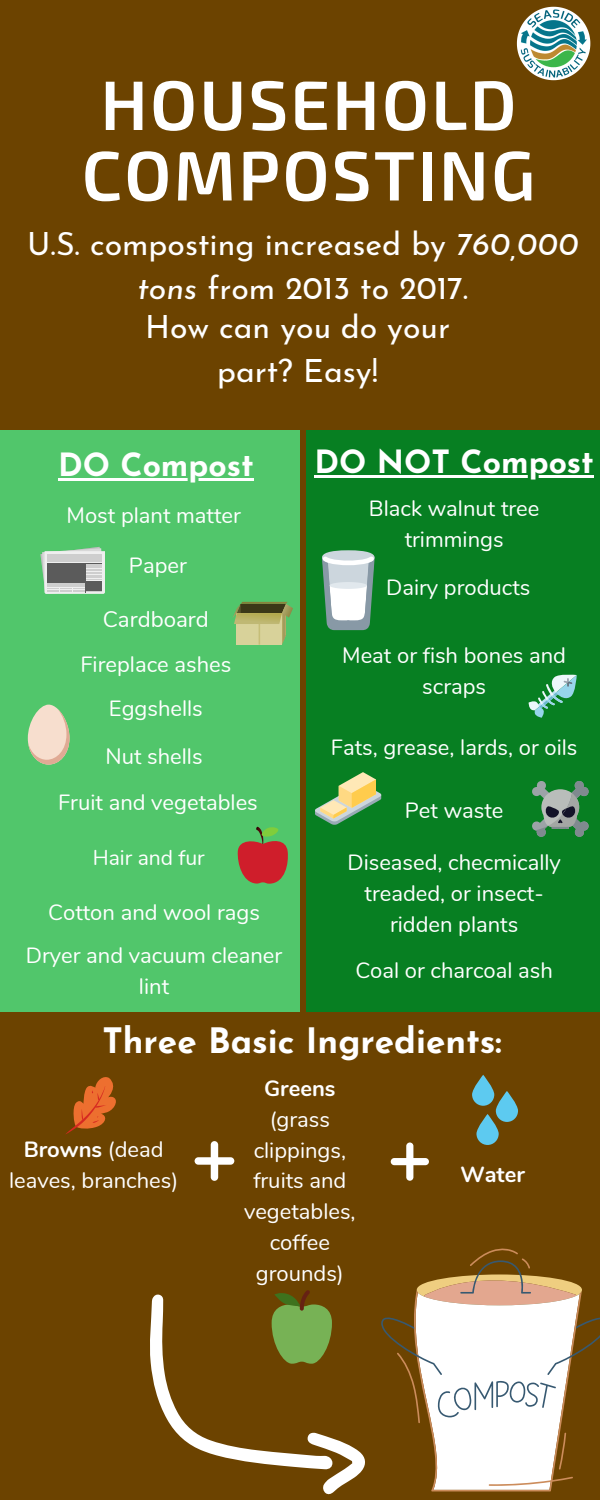
<style>
.page{position:relative;width:600px;height:1500px;background:#6c4300}
.page>*{position:absolute;margin:0;border:0;box-sizing:border-box;transform-origin:0 0}
.t1{font:600 70px/70.5px "Exo 2";letter-spacing:.03em;color:#fff}
.t2{font:700 35px "Josefin Sans";color:#fff}
.t3{font:32px/44.2px "Josefin Sans";color:#fff;text-align:center}
.t4{font:700 32px "Josefin Sans";color:#fff}
.t5{font:22.4px "Nunito";color:#fff}
.t6{font:22px/30.8px "Nunito";color:#fff;text-align:center}
.t7{font:700 22px "Nunito";color:#fff}
.t8{font:21.1px "Nunito";color:#fff}
.s1{font-style:italic}
.s2{font-weight:700}
</style>
<div class="page">
<div style="left:0;top:430px;width:299px;height:582px;background:#51c66b"></div>
<div style="left:307px;top:430px;width:293px;height:582px;background:#077f22"></div>
<svg style="left:391px;top:1142px;width:38px;height:39px"></svg>
<svg style="left:195px;top:1141px;width:39px;height:40px"></svg>
<svg style="left:66px;top:1077px;width:50px;height:57px"></svg>
<svg style="left:496px;top:1091px;width:22px;height:31px"></svg>
<svg style="left:476px;top:1114px;width:23px;height:31px"></svg>
<svg style="left:472px;top:1075px;width:22px;height:31px"></svg>
<svg style="left:233px;top:602px;width:60px;height:43px;background:#9daa6b"></svg>
<svg style="left:40px;top:547px;width:65px;height:47px;background:#a4b0a7"></svg>
<svg style="left:28px;top:705px;width:42px;height:60px"></svg>
<div style="left:322px;top:550px;width:52px;height:15px;background:#ccd6dd;border-radius:50%"></div>
<svg style="left:322px;top:555px;width:52px;height:75px;background:#bbcdca"></svg>
<hr style="left:332px;top:622px;width:34px;height:4px;background:#8899a6">
<svg style="left:529px;top:674px;width:48px;height:44px"></svg>
<svg style="left:532px;top:781px;width:57px;height:56px"></svg>
<svg style="left:150px;top:1290px;width:215px;height:204px"></svg>
<svg style="left:431px;top:1249px;width:120px;height:242px"></svg>
<svg style="left:381px;top:1260px;width:219px;height:230px"></svg>
<svg style="left:237px;top:826px;width:51px;height:58px"></svg>
<svg style="left:315px;top:772px;width:66px;height:53px"></svg>
<svg style="left:517px;top:7px;width:73px;height:46px"></svg>
<img style="left:518px;top:8px;width:71px;height:72px">
<hr style="left:58px;top:478px;width:196px;height:3px;background:#fff">
<hr style="left:315px;top:475px;width:279px;height:3px;background:#fff">
<h1 class="t1" style="left:82px;top:66px;width:455px">HOUSEHOLD<br>COMPOSTING</h1>
<h3 class="t3" style="left:27px;top:225px;width:553px">U.S. composting increased by <span class="s1">760,000 tons</span> from 2013 to 2017.</h3>
<h3 class="t3" style="left:145px;top:307px;width:306px">How can you do your part? Easy!</h3>
<h3 class="t4" style="left:58px;top:452px;width:197px">DO Compost</h3>
<h3 class="t4" style="left:315px;top:449px;width:281px">DO NOT Compost</h3>
<p class="t6" style="left:67px;top:500px;width:176px">Most plant matter</p>
<p class="t6" style="left:129px;top:550px;width:60px">Paper</p>
<p class="t5" style="left:103px;top:605px;width:108px">Cardboard</p>
<p class="t6" style="left:80px;top:649px;width:152px">Fireplace ashes</p>
<p class="t6" style="left:109px;top:693px;width:95px">Eggshells</p>
<p class="t6" style="left:369px;top:494px;width:172px">Black walnut tree trimmings</p>
<p class="t6" style="left:386px;top:572px;width:146px">Dairy products</p>
<p class="t6" style="left:342px;top:641px;width:225px">Meat or fish bones and scraps</p>
<p class="t6" style="left:105px;top:741px;width:99px">Nut shells</p>
<p class="t6" style="left:331px;top:732px;width:248px">Fats, grease, lards, or oils</p>
<p class="t6" style="left:58px;top:787px;width:201px">Fruit and vegetables</p>
<p class="t8" style="left:93px;top:843px;width:114px">Hair and fur</p>
<p class="t6" style="left:48px;top:898px;width:213px">Cotton and wool rags</p>
<p class="t6" style="left:26px;top:941px;width:258px">Dryer and vacuum cleaner lint</p>
<p class="t6" style="left:405px;top:795px;width:100px">Pet waste</p>
<p class="t6" style="left:347px;top:848px;width:215px">Diseased, checmically treaded, or insect&shy;ridden plants</p>
<p class="t6" style="left:355px;top:956px;width:199px">Coal or charcoal ash</p>
<h2 class="t2" style="left:102px;top:1027px;width:401px">Three Basic Ingredients:</h2>
<p class="t7" style="left:264px;top:1074px;width:73px">Greens</p>
<p class="t6" style="left:244px;top:1104px;width:113px">(grass clippings, fruits and vegetables, coffee grounds)</p>
<p class="t6" style="left:9px;top:1135px;width:171px"><span class="s2">Browns</span> (dead leaves, branches)</p>
<p class="t7" style="left:460px;top:1160px;width:66px">Water</p>
</div>
